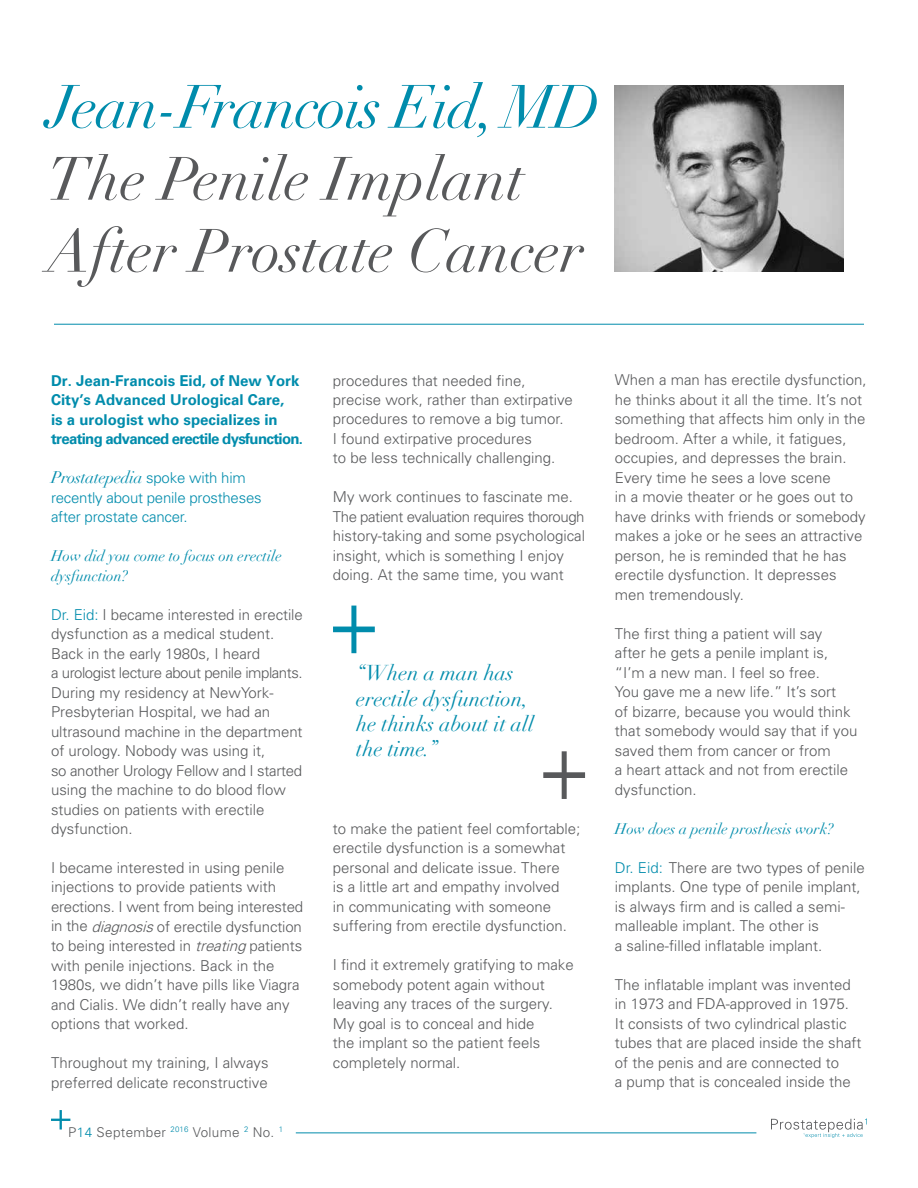
<style>
.page{position:relative;width:918px;height:1188px;background:#fff}
.page>*{position:absolute;margin:0;border:0;box-sizing:border-box;transform-origin:0 0}
.t1{font:italic 60px/72px "Didot";letter-spacing:-.005em;color:#58595b}
.t2{font:italic 60px "Didot";letter-spacing:-.025em;color:#008cac}
.t3{font:italic 21px/25.2px "Didot";color:#008cac}
.t4{font:italic 16.5px "Didot";letter-spacing:-.015em;color:#008cac}
.t5{font:300 15px/19.5px "Univers";color:#58595b}
.t6{font:700 15px/19.5px "Univers";color:#008cac}
.t7{font:italic 15px/19.5px "Didot";color:#008cac}
.t8{font:300 15px/19.5px "Univers";letter-spacing:-.015em;color:#008cac}
.t9{font:300 13.5px "Univers";letter-spacing:.025em;color:#58595b}
.s1{font-family:"Univers";font-weight:300;font-style:normal;font-size:15px}
.s2{color:#008cac}
.s3{font-style:italic}
</style>
<div class="page">
<svg style="left:771px;top:1119px;width:96px;height:19px"></svg>
<svg style="left:51px;top:1110px;width:19px;height:20px"></svg>
<hr style="left:296px;top:1133px;width:460px;height:1px;background:#008cac">
<hr style="left:54px;top:324px;width:810px;height:1px;background:#008cac">
<img style="left:615px;top:85px;width:229px;height:187px">
<svg style="left:333px;top:606px;width:42px;height:47px"></svg>
<svg style="left:543px;top:751px;width:42px;height:48px"></svg>
<h1 class="t2" style="left:47px;top:70px;width:555px">Jean-Francois Eid, MD</h1>
<h1 class="t1" style="left:47px;top:144px;width:539px">The Penile Implant<br>After Prostate Cancer</h1>
<p class="t6" style="left:51px;top:371px;width:254px">Dr. Jean-Francois Eid, of New York City’s Advanced Urological Care,<br>is a urologist who specializes in treating advanced erectile dysfunction.</p>
<p class="t4" style="left:51px;top:467px;width:196px">Prostatepedia <span class="s1">spoke with him</span></p>
<p class="t8" style="left:51px;top:487px;width:212px">recently about penile prostheses after prostate cancer.</p>
<p class="t7" style="left:51px;top:546px;width:232px">How did you come to focus on erectile dysfunction?</p>
<p class="t5" style="left:51px;top:604px;width:253px"><span class="s2">Dr. Eid:</span> I became interested in erectile dysfunction as a medical student.<br>Back in the early 1980s, I heard<br>a urologist lecture about penile implants.<br>During my residency at NewYork-Presbyterian Hospital, we had an ultrasound machine in the department of urology. Nobody was using it,<br>so another Urology Fellow and I started using the machine to do blood flow studies on patients with erectile dysfunction.</p>
<p class="t5" style="left:51px;top:858px;width:254px">I became interested in using penile injections to provide patients with erections. I went from being interested in the <span class="s3">diagnosis</span>of erectile dysfunction to being interested in <span class="s3">treating</span>patients with penile injections. Back in the 1980s, we didn’t have pills like Viagra and Cialis. We didn’t really have any options that worked.</p>
<p class="t5" style="left:51px;top:1053px;width:219px">Throughout my training, I always preferred delicate reconstructive</p>
<p class="t9" style="left:68px;top:1124px;width:216px">P<span class="s2">14</span> September <sup>2016</sup> Volume <sup>2</sup> No. <sup>1</sup></p>
<p class="t5" style="left:333px;top:370px;width:242px">procedures that needed fine, precise work, rather than extirpative procedures to remove a big tumor.<br>I found extirpative procedures<br>to be less technically challenging.</p>
<p class="t5" style="left:333px;top:487px;width:254px">My work continues to fascinate me.<br>The patient evaluation requires thorough history-taking and some psychological insight, which is something I enjoy doing. At the same time, you want</p>
<h2 class="t3" style="left:356px;top:661px;width:179px">“When a man has erectile dysfunction, he thinks about it all the time.”</h2>
<p class="t5" style="left:333px;top:819px;width:249px">to make the patient feel comfortable; erectile dysfunction is a somewhat personal and delicate issue. There<br>is a little art and empathy involved<br>in communicating with someone suffering from erectile dysfunction.</p>
<p class="t5" style="left:333px;top:955px;width:242px">I find it extremely gratifying to make somebody potent again without leaving any traces of the surgery.<br>My goal is to conceal and hide<br>the implant so the patient feels completely normal.</p>
<p class="t5" style="left:615px;top:370px;width:253px">When a man has erectile dysfunction, he thinks about it all the time. It’s not something that affects him only in the bedroom. After a while, it fatigues, occupies, and depresses the brain.<br>Every time he sees a love scene<br>in a movie theater or he goes out to have drinks with friends or somebody makes a joke or he sees an attractive person, he is reminded that he has erectile dysfunction. It depresses men tremendously.</p>
<p class="t5" style="left:615px;top:624px;width:244px">The first thing a patient will say<br>after he gets a penile implant is, “I’m a new man. I feel so free.<br>You gave me a new life.” It’s sort<br>of bizarre, because you would think that somebody would say that if you saved them from cancer or from<br>a heart attack and not from erectile dysfunction.</p>
<p class="t7" style="left:615px;top:819px;width:220px">How does a penile prosthesis work?</p>
<p class="t5" style="left:615px;top:858px;width:251px"><span class="s2">Dr. Eid:</span> There are two types of penile implants. One type of penile implant, is always firm and is called a semi&shy;malleable implant. The other is<br>a saline-filled inflatable implant.</p>
<p class="t5" style="left:615px;top:975px;width:248px">The inflatable implant was invented in 1973 and FDA-approved in 1975.<br>It consists of two cylindrical plastic tubes that are placed inside the shaft of the penis and are connected to<br>a pump that is concealed inside the</p>
</div>
